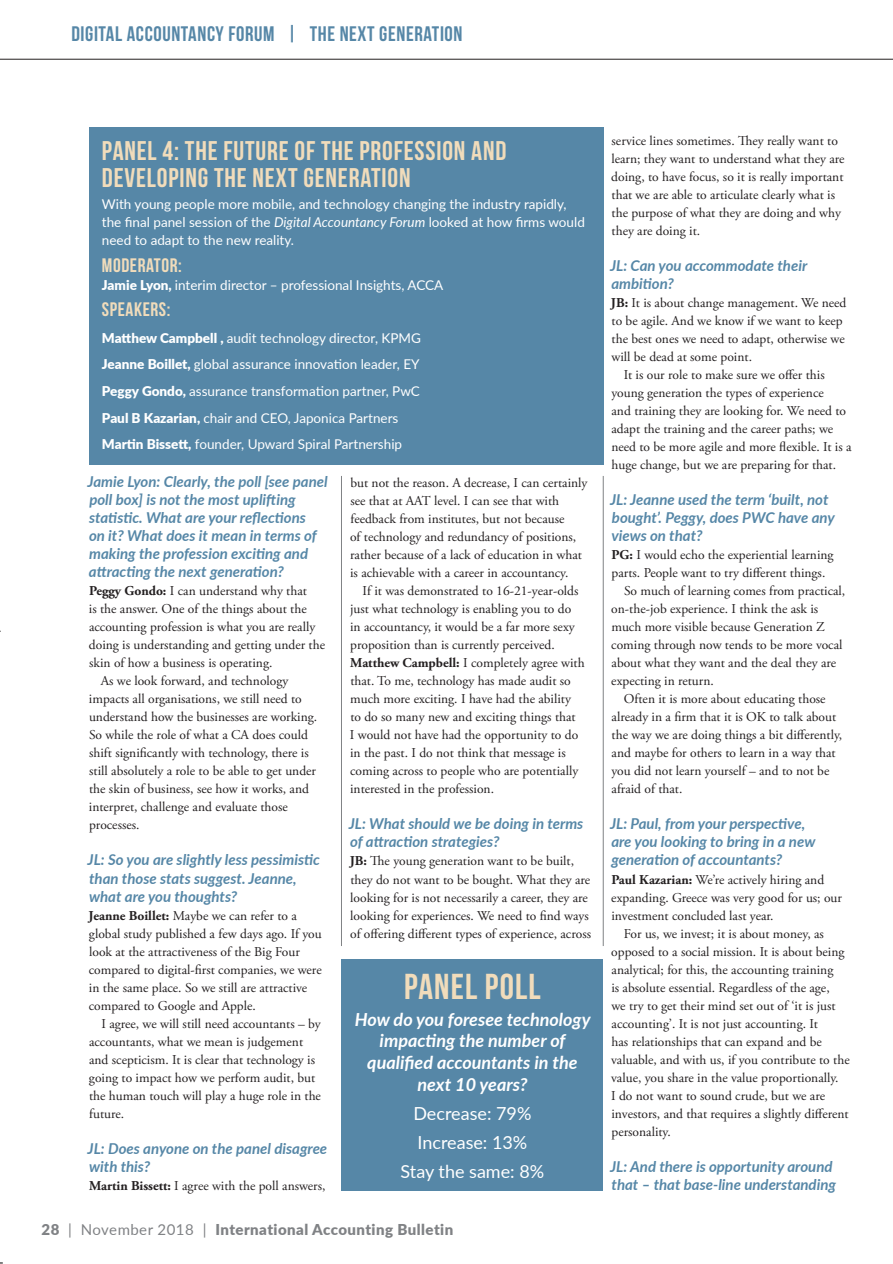
<style>
.page{position:relative;width:893px;height:1264px;background:#fff}
.page>*{position:absolute;margin:0;border:0;box-sizing:border-box;transform-origin:0 0}
.Box_out_Heading{font:700 36px "Bebas Neue";letter-spacing:.03em;color:#f1dcbb}
.Box_out_Heading-2{font:700 27px/27px "Bebas Neue";letter-spacing:.03em;color:#f1dcbb}
.t1{font:700 21px "Bebas Neue";letter-spacing:.03em;color:#5687a7}
.Box_out_body{font:700 19.5px "Bebas Neue";letter-spacing:.03em;color:#f1dcbb}
.Box_out_body-2{font:italic 700 18px/21.9px "Lato";color:#fff;text-align:center}
.Box_out_body-3{font:18px "Lato";color:#fff}
.Interview_Q{font:italic 700 15px/18px "Lato";color:#5687a7}
.t2{font:900 15px "Lato";letter-spacing:.03em;color:#808285}
.Body_indent{font:13.5px/18px "Adobe Garamond Pro";color:#231f20}
.Box_out_body-4{font:13.5px "Lato";color:#fff}
.Box_Out_Subhead{font:13.5px/18px "Lato";color:#fff}
.s1{font-style:italic}
.s2{font-weight:900}
.s3{font-weight:700}
.s4{font-weight:400}
</style>
<div class="page">
<hr style="left:0;top:59px;width:893px;height:1px;background:#231f20">
<hr style="left:341px;top:476px;width:1px;height:470px;background:#808285">
<hr style="left:603px;top:476px;width:1px;height:470px;background:#808285">
<div style="left:89px;top:127px;width:514px;height:337px;background:#5687a7"></div>
<div style="left:341px;top:959px;width:262px;height:231px;background:#5687a7"></div>
<p class="t1" style="left:71px;top:22px;width:393px">DIGITAL ACCOUNTANCY FORUM | THE NEXT GENERATION</p>
<p class="Box_out_Heading-2" style="left:102px;top:137px;width:406px">PANEL 4: THE FUTURE OF THE PROFESSION AND<br>DEVELOPING THE NEXT GENERATION</p>
<p class="Box_Out_Subhead" style="left:102px;top:195px;width:484px">With young people more mobile, and technology changing the industry rapidly, the final panel session of the <span class="s1">Digital Accountancy Forum</span> looked at how firms would need to adapt to the new reality.</p>
<p class="Box_out_body" style="left:102px;top:254px;width:81px">MODERATOR:</p>
<p class="Box_out_body-4" style="left:102px;top:275px;width:343px"><span class="s2">Jamie Lyon,</span> interim director – professional Insights, ACCA</p>
<p class="Box_out_body" style="left:102px;top:299px;width:70px">SPEAKERS:</p>
<p class="Box_out_body-4" style="left:102px;top:328px;width:320px"><span class="s2">Matthew Campbell ,</span> audit technology director, KPMG</p>
<p class="Box_out_body-4" style="left:102px;top:355px;width:319px"><span class="s2">Jeanne Boillet,</span> global assurance innovation leader, EY</p>
<p class="Box_out_body-4" style="left:102px;top:381px;width:319px"><span class="s2">Peggy Gondo,</span> assurance transformation partner, PwC</p>
<p class="Box_out_body-4" style="left:102px;top:408px;width:298px"><span class="s2">Paul B Kazarian,</span> chair and CEO, Japonica Partners</p>
<p class="Box_out_body-4" style="left:102px;top:434px;width:302px"><span class="s2">Martin Bissett,</span> founder, Upward Spiral Partnership</p>
<p class="Interview_Q" style="left:88px;top:472px;width:242px">Jamie Lyon: Clearly, the poll [see panel poll box] is not the most uplifting statistic. What are your reflections<br>on it? What does it mean in terms of making the profession exciting and attracting the next generation?</p>
<p class="Body_indent" style="left:89px;top:582px;width:238px"><span class="s3">Peggy Gondo:</span> I can understand why that<br>is the answer. One of the things about the accounting profession is what you are really doing is understanding and getting under the skin of how a business is operating.</p>
<p class="Body_indent" style="left:89px;top:672px;width:230px;text-indent:12px">As we look forward, and technology impacts all organisations, we still need to understand how the businesses are working.<br>So while the role of what a CA does could shift significantly with technology, there is still absolutely a role to be able to get under the skin of business, see how it works, and interpret, challenge and evaluate those processes.</p>
<p class="Interview_Q" style="left:88px;top:850px;width:234px">JL: So you are slightly less pessimistic than those stats suggest. Jeanne, what are you thoughts?</p>
<p class="Body_indent" style="left:89px;top:906px;width:235px"><span class="s3">Jeanne Boillet:</span> Maybe we can refer to a global study published a few days ago. If you look at the attractiveness of the Big Four compared to digital-first companies, we were in the same place. So we still are attractive compared to Google and Apple.</p>
<p class="Body_indent" style="left:89px;top:1014px;width:233px;text-indent:12px">I agree, we will still need accountants – by accountants, what we mean is judgement and scepticism. It is clear that technology is going to impact how we perform audit, but the human touch will play a huge role in the future.</p>
<p class="Interview_Q" style="left:88px;top:1138px;width:241px">JL: Does anyone on the panel disagree with this?</p>
<p class="Body_indent" style="left:89px;top:1176px;width:238px"><span class="s3">Martin Bissett:</span> I agree with the poll answers,</p>
<p class="Body_indent" style="left:350px;top:474px;width:239px">but not the reason. A decrease, I can certainly see that at AAT level. I can see that with feedback from institutes, but not because<br>of technology and redundancy of positions, rather because of a lack of education in what is achievable with a career in accountancy.</p>
<p class="Body_indent" style="left:350px;top:582px;width:230px;text-indent:12px">If it was demonstrated to 16-21-year-olds just what technology is enabling you to do in accountancy, it would be a far more sexy proposition than is currently perceived.</p>
<p class="Body_indent" style="left:350px;top:654px;width:236px"><span class="s3">Matthew Campbell:</span> I completely agree with that. To me, technology has made audit so much more exciting. I have had the ability to do so many new and exciting things that<br>I would not have had the opportunity to do in the past. I do not think that message is coming across to people who are potentially interested in the profession.</p>
<p class="Interview_Q" style="left:349px;top:814px;width:236px">JL: What should we be doing in terms of attraction strategies?</p>
<p class="Body_indent" style="left:350px;top:852px;width:243px"><span class="s3">JB:</span> The young generation want to be built, they do not want to be bought. What they are looking for is not necessarily a career, they are looking for experiences. We need to find ways of offering different types of experience, across</p>
<p class="Box_out_Heading" style="left:404px;top:967px;width:138px">PANEL POLL</p>
<p class="Box_out_body-2" style="left:355px;top:1007px;width:237px">How do you foresee technology impacting the number of qualified accountants in the next 10 years?</p>
<p class="Box_out_body-3" style="left:413px;top:1100px;width:119px">Decrease: 79%</p>
<p class="Box_out_body-3" style="left:417px;top:1129px;width:111px">Increase: 13%</p>
<p class="Box_out_body-3" style="left:400px;top:1158px;width:145px">Stay the same: 8%</p>
<p class="t2" style="left:42px;top:1218px;width:413px">28 <span class="s4">| November 2018 |</span> International Accounting Bulletin</p>
<p class="Body_indent" style="left:611px;top:132px;width:235px">service lines sometimes. They really want to learn; they want to understand what they are doing, to have focus, so it is really important that we are able to articulate clearly what is the purpose of what they are doing and why they are doing it.</p>
<p class="Interview_Q" style="left:610px;top:256px;width:199px">JL: Can you accommodate their ambition?</p>
<p class="Body_indent" style="left:611px;top:294px;width:237px"><span class="s3">JB:</span> It is about change management. We need to be agile. And we know if we want to keep the best ones we need to adapt, otherwise we will be dead at some point.</p>
<p class="Body_indent" style="left:611px;top:366px;width:242px;text-indent:12px">It is our role to make sure we offer this young generation the types of experience<br>and training they are looking for. We need to adapt the training and the career paths; we need to be more agile and more flexible. It is a huge change, but we are preparing for that.</p>
<p class="Interview_Q" style="left:610px;top:490px;width:226px">JL: Jeanne used the term ‘built, not bought’. Peggy, does PWC have any views on that?</p>
<p class="Body_indent" style="left:611px;top:546px;width:224px"><span class="s3">PG:</span> I would echo the experiential learning parts. People want to try different things.</p>
<p class="Body_indent" style="left:611px;top:582px;width:235px;text-indent:13px">So much of learning comes from practical, on-the-job experience. I think the ask is much more visible because Generation Z coming through now tends to be more vocal about what they want and the deal they are expecting in return.</p>
<p class="Body_indent" style="left:611px;top:690px;width:232px;text-indent:13px">Often it is more about educating those already in a firm that it is OK to talk about the way we are doing things a bit differently, and maybe for others to learn in a way that you did not learn yourself – and to not be afraid of that.</p>
<p class="Interview_Q" style="left:610px;top:814px;width:207px">JL: Paul, from your perspective, are you looking to bring in a new generation of accountants?</p>
<p class="Body_indent" style="left:611px;top:870px;width:232px"><span class="s3">Paul Kazarian:</span> We’re actively hiring and expanding. Greece was very good for us; our investment concluded last year.</p>
<p class="Body_indent" style="left:611px;top:924px;width:240px;text-indent:13px">For us, we invest; it is about money, as opposed to a social mission. It is about being analytical; for this, the accounting training<br>is absolute essential. Regardless of the age,<br>we try to get their mind set out of ‘it is just accounting’. It is not just accounting. It<br>has relationships that can expand and be valuable, and with us, if you contribute to the value, you share in the value proportionally.<br>I do not want to sound crude, but we are investors, and that requires a slightly different personality.</p>
<p class="Interview_Q" style="left:610px;top:1156px;width:227px">JL: And there is opportunity around that – that base-line understanding</p>
</div>
